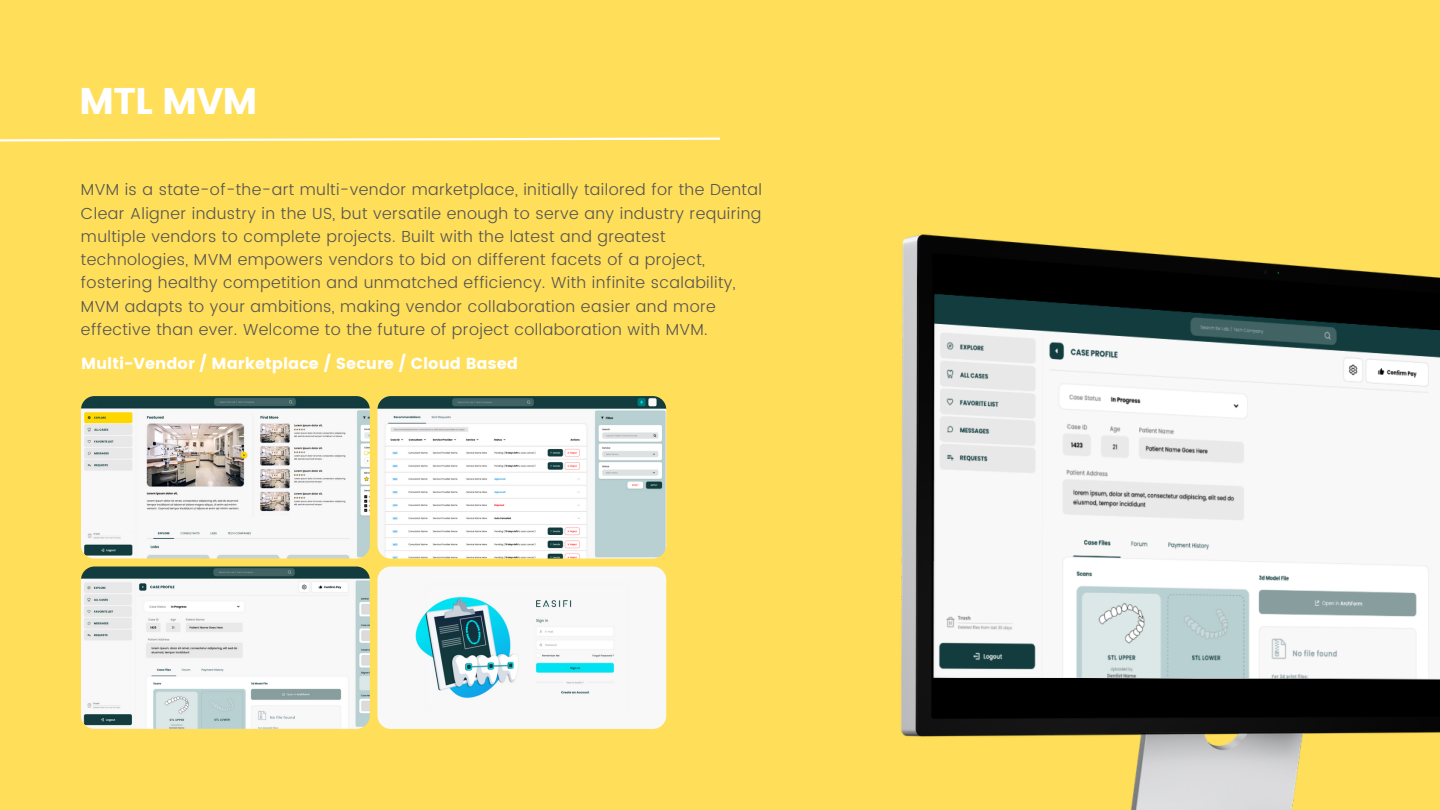
<style>
.page{position:relative;width:1440px;height:810px;background:#ffde59}
.page>*{position:absolute;margin:0;border:0;box-sizing:border-box;transform-origin:0 0}
.t1{font:37.1px "Poppins";letter-spacing:-.025em;color:#fff}
.t2{font:300 16px/23.2px "Poppins";letter-spacing:.025em;color:#545454}
.t3{font:16px "Poppins";color:#fff}
</style>
<div class="page">
<svg style="left:0;top:137px;width:558px;height:5px"></svg>
<img style="left:81px;top:396px;width:289px;height:163px;border-radius:13px">
<img style="left:377px;top:396px;width:289px;height:163px;border-radius:13px">
<img style="left:377px;top:567px;width:289px;height:162px;border-radius:13px">
<img style="left:81px;top:567px;width:289px;height:162px;border-radius:13px">
<img style="left:558px;top:137px;width:882px;height:673px">
<p class="t1" style="left:79px;top:80px;width:180px">MTL MVM</p>
<p class="t2" style="left:81px;top:178px;width:682px">MVM is a state-of-the-art multi-vendor marketplace, initially tailored for the Dental Clear Aligner industry in the US, but versatile enough to serve any industry requiring multiple vendors to complete projects. Built with the latest and greatest technologies, MVM empowers vendors to bid on different facets of a project, fostering healthy competition and unmatched efficiency. With infinite scalability, MVM adapts to your ambitions, making vendor collaboration easier and more effective than ever. Welcome to the future of project collaboration with MVM.</p>
<p class="t3" style="left:81px;top:354px;width:438px">Multi-Vendor / Marketplace / Secure / Cloud Based</p>
</div>
